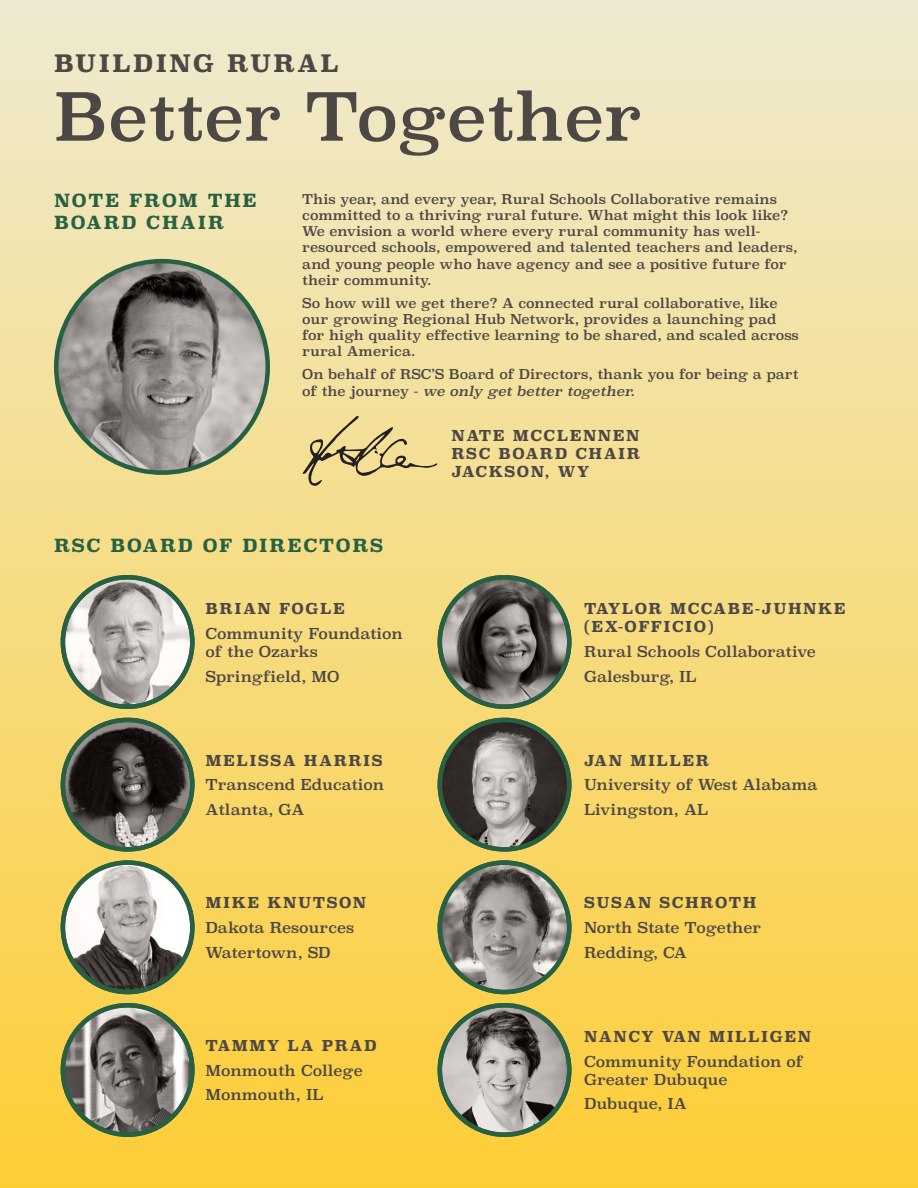
<style>
.page{position:relative;width:918px;height:1188px;background:#fff}
.page>*{position:absolute;margin:0;border:0;box-sizing:border-box;transform-origin:0 0}
.t1{font:66px "Superclarendon Rg";color:#4d4846}
.t2{font:700 24px "Superclarendon Rg";letter-spacing:.1em;color:#4d4846}
.t3{font:700 18px/21.6px "Superclarendon Rg";letter-spacing:.1em;color:#2a6042}
.t4{font:15px/18px "Superclarendon Rg";color:#4d4846}
.t5{font:700 15px/18px "Superclarendon Rg";letter-spacing:.1em;color:#4d4846}
.t6{font:13.5px/16.2px "Superclarendon Rg";color:#4d4846}
.s1{font-style:italic}
</style>
<div class="page">
<div style="left:0;top:0;width:918px;height:1188px;background:linear-gradient(to bottom,#eeead0,#fccc35)"></div>
<img style="left:63px;top:577px;width:127px;height:130px">
<svg style="left:63px;top:577px;width:129px;height:130px"></svg>
<div style="left:61px;top:575px;width:134px;height:134px;border:4px solid #2a6042;border-radius:50%"></div>
<svg style="left:440px;top:577px;width:129px;height:130px;background:#63625e"></svg>
<div style="left:438px;top:575px;width:134px;height:134px;border:4px solid #2a6042;border-radius:50%"></div>
<svg style="left:63px;top:720px;width:129px;height:129px;background:#474541"></svg>
<div style="left:61px;top:718px;width:134px;height:134px;border:4px solid #2a6042;border-radius:50%"></div>
<svg style="left:440px;top:720px;width:129px;height:129px;background:#6c6a66"></svg>
<div style="left:438px;top:718px;width:134px;height:134px;border:4px solid #2a6042;border-radius:50%"></div>
<img style="left:63px;top:864px;width:129px;height:128px">
<svg style="left:63px;top:863px;width:129px;height:129px"></svg>
<div style="left:61px;top:860px;width:134px;height:134px;border:4px solid #2a6042;border-radius:50%"></div>
<img style="left:440px;top:863px;width:128px;height:129px">
<svg style="left:440px;top:863px;width:129px;height:129px;background:#8a8885"></svg>
<div style="left:438px;top:860px;width:134px;height:134px;border:4px solid #2a6042;border-radius:50%"></div>
<svg style="left:63px;top:1005px;width:129px;height:130px;background:#7e7d79"></svg>
<div style="left:61px;top:1003px;width:134px;height:134px;border:4px solid #2a6042;border-radius:50%"></div>
<svg style="left:440px;top:1005px;width:129px;height:130px;background:#989693"></svg>
<div style="left:438px;top:1003px;width:134px;height:134px;border:4px solid #2a6042;border-radius:50%"></div>
<svg style="left:56px;top:261px;width:212px;height:212px;background:#8e8c89"></svg>
<svg style="left:302px;top:416px;width:135px;height:70px;background:#d9c786"></svg>
<p class="t2" style="left:54px;top:49px;width:286px">BUILDING RURAL</p>
<p class="t1" style="left:54px;top:78px;width:590px">Better Together</p>
<p class="t3" style="left:54px;top:190px;width:204px">NOTE FROM THE<br>BOARD CHAIR</p>
<p class="t6" style="left:302px;top:191px;width:497px">This year, and every year, Rural Schools Collaborative remains committed to a thriving rural future. What might this look like?<br>We envision a world where every rural community has well&shy;resourced schools, empowered and talented teachers and leaders, and young people who have agency and see a positive future for their community.</p>
<p class="t6" style="left:302px;top:295px;width:498px">So how will we get there? A connected rural collaborative, like our growing Regional Hub Network, provides a launching pad for high quality effective learning to be shared, and scaled across rural America.</p>
<p class="t6" style="left:302px;top:366px;width:498px">On behalf of RSC’S Board of Directors, thank you for being a part of the journey - <span class="s1">we only get better together.</span></p>
<p class="t5" style="left:452px;top:426px;width:190px">NATE MCCLENNEN</p>
<p class="t5" style="left:452px;top:444px;width:190px">RSC BOARD CHAIR</p>
<p class="t5" style="left:452px;top:462px;width:140px">JACKSON, WY</p>
<p class="t3" style="left:54px;top:535px;width:331px">RSC BOARD OF DIRECTORS</p>
<p class="t5" style="left:206px;top:600px;width:141px">BRIAN FOGLE</p>
<p class="t4" style="left:206px;top:624px;width:199px">Community Foundation of the Ozarks</p>
<p class="t4" style="left:206px;top:667px;width:136px">Springfield, MO</p>
<p class="t5" style="left:206px;top:751px;width:179px">MELISSA HARRIS</p>
<p class="t4" style="left:206px;top:776px;width:180px">Transcend Education</p>
<p class="t4" style="left:206px;top:801px;width:101px">Atlanta, GA</p>
<p class="t5" style="left:206px;top:894px;width:162px">MIKE KNUTSON</p>
<p class="t4" style="left:206px;top:919px;width:150px">Dakota Resources</p>
<p class="t4" style="left:206px;top:943px;width:127px">Watertown, SD</p>
<p class="t5" style="left:206px;top:1037px;width:173px">TAMMY LA PRAD</p>
<p class="t4" style="left:206px;top:1061px;width:159px">Monmouth College</p>
<p class="t4" style="left:206px;top:1086px;width:120px">Monmouth, IL</p>
<p class="t5" style="left:584px;top:600px;width:263px">TAYLOR MCCABE-JUHNKE (EX-OFFICIO)</p>
<p class="t4" style="left:584px;top:642px;width:233px">Rural Schools Collaborative</p>
<p class="t4" style="left:584px;top:667px;width:114px">Galesburg, IL</p>
<p class="t5" style="left:584px;top:751px;width:127px">JAN MILLER</p>
<p class="t4" style="left:584px;top:776px;width:235px">University of West Alabama</p>
<p class="t4" style="left:584px;top:801px;width:126px">Livingston, AL</p>
<p class="t5" style="left:584px;top:894px;width:174px">SUSAN SCHROTH</p>
<p class="t4" style="left:584px;top:919px;width:179px">North State Together</p>
<p class="t4" style="left:584px;top:943px;width:104px">Redding, CA</p>
<p class="t5" style="left:584px;top:1028px;width:229px">NANCY VAN MILLIGEN</p>
<p class="t4" style="left:584px;top:1052px;width:220px">Community Foundation of<br>Greater Dubuque</p>
<p class="t4" style="left:584px;top:1095px;width:104px">Dubuque, IA</p>
</div>
